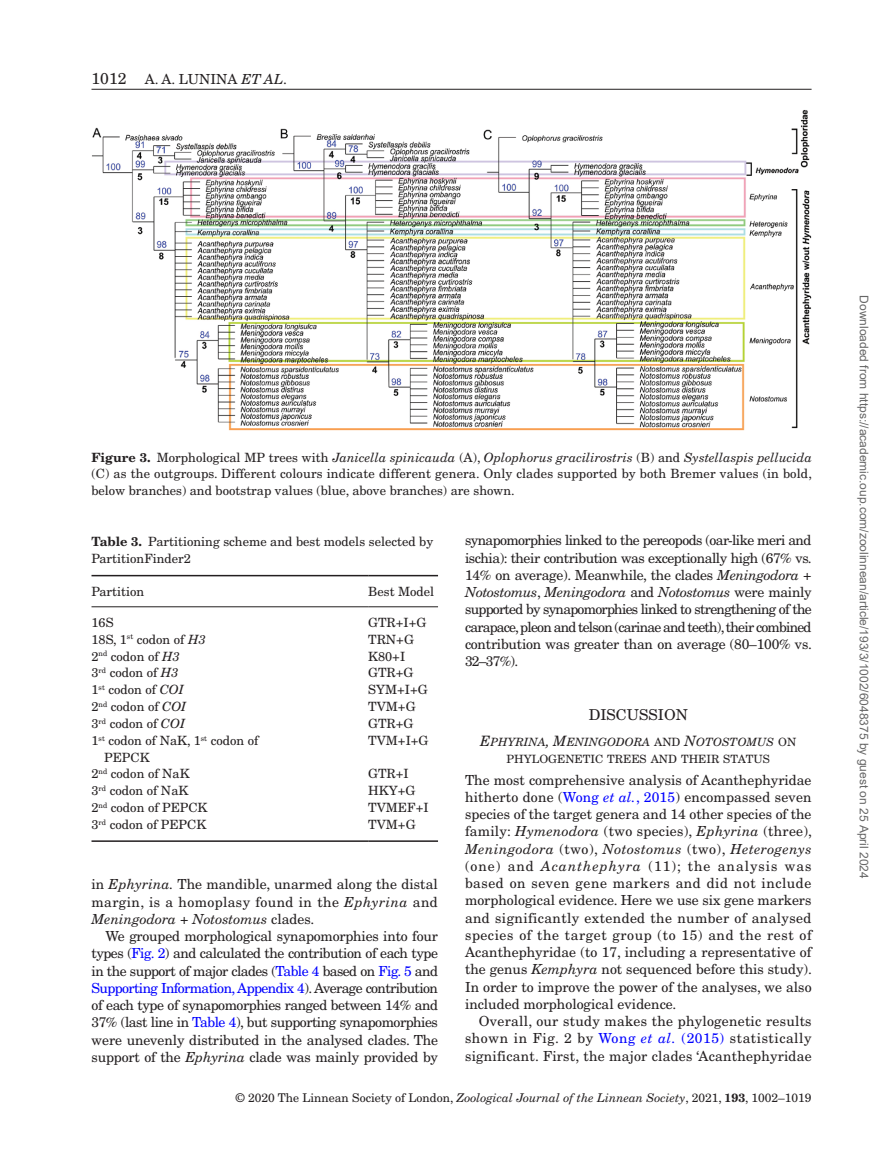
<style>
.page{position:relative;width:893px;height:1174px;background:#fff}
.page>*{position:absolute;margin:0;border:0;box-sizing:border-box;transform-origin:0 0}
.t1{font:15px "New Century Schlbk";color:#231f20}
.t2{font:13.8px/17.2px "New Century Schlbk";color:#231f20;text-align:justify}
.t3{font:12.75px/16.5px "New Century Schlbk";color:#231f20}
.t4{font:12px "Arial";color:#666}
.t5{font:12px "New Century Schlbk";color:#231f20}
.t6{font:11.4px "New Century Schlbk Italic SC800";color:#231f20}
.t7{font:11.4px "New Century Schlbk Roman SC800";color:#231f20}
.s1{font-size:15.75px}
.s2{font-style:italic}
.s3{font-weight:700}
.s4{font-size:14.25px}
.s5{font-family:"New Century Schlbk";font-style:italic;font-size:14.25px}
.s6{font-family:"New Century Schlbk Roman SC800"}
.s7{color:#00f}
.s8{font-style:italic;color:#00f}
</style>
<div class="page">
<hr style="left:92px;top:89px;width:720px;height:1px;background:#231f20">
<img style="left:92px;top:110px;width:720px;height:320px">
<hr style="left:92px;top:575px;width:276px;height:1px;background:#231f20">
<hr style="left:368px;top:575px;width:70px;height:1px;background:#231f20">
<hr style="left:92px;top:606px;width:276px;height:1px;background:#231f20">
<hr style="left:368px;top:606px;width:70px;height:1px;background:#231f20">
<hr style="left:92px;top:840px;width:276px;height:2px;background:#231f20">
<hr style="left:368px;top:840px;width:70px;height:2px;background:#231f20">
<p class="t2" style="left:92px;top:70px;width:197px"><span class="s1">1012</span> A. A. LUNINA <span class="s2">ET AL</span>.</p>
<p class="t3" style="left:92px;top:449px;width:722px;text-align:justify"><span class="s3">Figure 3.</span> Morphological MP trees with <span class="s2">Janicella spinicauda</span> (A), <span class="s2">Oplophorus gracilirostris</span> (B) and <span class="s2">Systellaspis pellucida </span>(C) as the outgroups. Different colours indicate different genera. Only clades supported by both Bremer values (in bold, below branches) and bootstrap values (blue, above branches) are shown.</p>
<p class="t3" style="left:92px;top:533px;width:343px"><span class="s3">Table 3.</span> Partitioning scheme and best models selected by<br>PartitionFinder2</p>
<p class="t3" style="left:92px;top:582px;width:54px">Partition</p>
<p class="t3" style="left:368px;top:582px;width:68px">Best Model</p>
<p class="t3" style="left:92px;top:614px;width:24px">16S</p>
<p class="t3" style="left:368px;top:614px;width:60px">GTR+I+G</p>
<p class="t3" style="left:92px;top:631px;width:116px">18S, 1<sup>st</sup> codon of <span class="s2">H3</span></p>
<p class="t3" style="left:368px;top:631px;width:47px">TRN+G</p>
<p class="t3" style="left:91px;top:647px;width:90px">2<sup>nd</sup> codon of <span class="s2">H3</span></p>
<p class="t3" style="left:368px;top:647px;width:39px">K80+I</p>
<p class="t3" style="left:91px;top:664px;width:89px">3<sup>rd</sup> codon of <span class="s2">H3</span></p>
<p class="t3" style="left:368px;top:664px;width:47px">GTR+G</p>
<p class="t3" style="left:91px;top:681px;width:94px">1<sup>st</sup> codon of <span class="s2">COI</span></p>
<p class="t3" style="left:368px;top:681px;width:61px">SYM+I+G</p>
<p class="t3" style="left:91px;top:698px;width:96px">2<sup>nd</sup> codon of <span class="s2">COI</span></p>
<p class="t3" style="left:368px;top:698px;width:49px">TVM+G</p>
<p class="t3" style="left:91px;top:715px;width:95px">3<sup>rd</sup> codon of <span class="s2">COI</span></p>
<p class="t3" style="left:368px;top:715px;width:47px">GTR+G</p>
<p class="t3" style="left:104px;top:732px;width:156px;text-indent:-13px">1<sup>st</sup> codon of NaK, 1<sup>st</sup> codon of<br>PEPCK</p>
<p class="t3" style="left:368px;top:732px;width:62px">TVM+I+G</p>
<p class="t3" style="left:92px;top:765px;width:100px">2<sup>nd</sup> codon of NaK</p>
<p class="t3" style="left:368px;top:765px;width:42px">GTR+I</p>
<p class="t3" style="left:91px;top:782px;width:98px">3<sup>rd</sup> codon of NaK</p>
<p class="t3" style="left:368px;top:782px;width:49px">HKY+G</p>
<p class="t3" style="left:91px;top:799px;width:118px">2<sup>nd</sup> codon of PEPCK</p>
<p class="t3" style="left:368px;top:799px;width:62px">TVMEF+I</p>
<p class="t3" style="left:91px;top:816px;width:116px">3<sup>rd</sup> codon of PEPCK</p>
<p class="t3" style="left:368px;top:816px;width:49px">TVM+G</p>
<p class="t2" style="left:465px;top:532px;width:348px">synapomorphies linked to the pereopods (oar-like meri and ischia): their contribution was exceptionally high (67% vs.<br>14% on average). Meanwhile, the clades <span class="s2">Meningodora</span> + <span class="s2">Notostomus</span>, <span class="s2">Meningodora</span> and <span class="s2">Notostomus</span> were mainly supported by synapomorphies linked to strengthening of the carapace, pleon and telson (carinae and teeth), their combined contribution was greater than on average (80–100% vs.<br>32–37%).</p>
<p class="t1" style="left:589px;top:705px;width:101px">DISCUSSION</p>
<p class="t6" style="left:480px;top:734px;width:317px"><span class="s4">E</span>PHYRINA<span class="s4">,</span> <span class="s5">M</span>ENINGODORA <span class="s6">AND</span> <span class="s5">N</span>OTOSTOMUS <span class="s6">ON</span></p>
<p class="t7" style="left:507px;top:752px;width:265px">PHYLOGENETIC TREES AND THEIR STATUS</p>
<p class="t2" style="left:465px;top:771px;width:349px">The most comprehensive analysis of Acanthephyridae hitherto done (<span class="s7">Wong</span> <span class="s8">et al.</span><span class="s7">, 2015</span>) encompassed seven species of the target genera and 14 other species of the family: <span class="s2">Hymenodora</span> (two species), <span class="s2">Ephyrina</span> (three), <span class="s2">Meningodora</span> (two), <span class="s2">Notostomus</span> (two), <span class="s2">Heterogenys </span>(one) and <span class="s2">Acanthephyra</span> (11); the analysis was based on seven gene markers and did not include morphological evidence. Here we use six gene markers and significantly extended the number of analysed species of the target group (to 15) and the rest of Acanthephyridae (to 17, including a representative of the genus <span class="s2">Kemphyra</span> not sequenced before this study).<br>In order to improve the power of the analyses, we also included morphological evidence.</p>
<p class="t2" style="left:465px;top:1012px;width:348px;text-indent:14px">Overall, our study makes the phylogenetic results shown in Fig. 2 by <span class="s7">Wong</span> <span class="s8">et al.</span> <span class="s7">(2015)</span> statistically significant. First, the major clades ‘Acanthephyridae</p>
<p class="t2" style="left:92px;top:876px;width:348px">in <span class="s2">Ephyrina.</span> The mandible, unarmed along the distal margin, is a homoplasy found in the <span class="s2">Ephyrina</span> and <span class="s2">Meningodora + Notostomus</span> clades.</p>
<p class="t2" style="left:92px;top:927px;width:348px;text-indent:14px">We grouped morphological synapomorphies into four types (<span class="s7">Fig. 2</span>) and calculated the contribution of each type in the support of major clades (<span class="s7">Table 4</span> based on <span class="s7">Fig. 5</span> and <span class="s7">Supporting Information, Appendix 4</span>). Average contribution of each type of synapomorphies ranged between 14% and 37% (last line in <span class="s7">Table 4</span>), but supporting synapomorphies were unevenly distributed in the analysed clades. The support of the <span class="s2">Ephyrina</span> clade was mainly provided by</p>
<p class="t5" style="left:236px;top:1090px;width:577px">© 2020 The Linnean Society of London, <span class="s2">Zoological Journal of the Linnean Society</span>, 2021, <span class="s3">193</span>, 1002–1019</p>
<p class="t4" style="left:868px;top:295px;width:585px;rotate:90deg">Downloaded from https://academic.oup.com/zoolinnean/article/193/3/1002/6048375 by guest on 25 April 2024</p>
</div>
